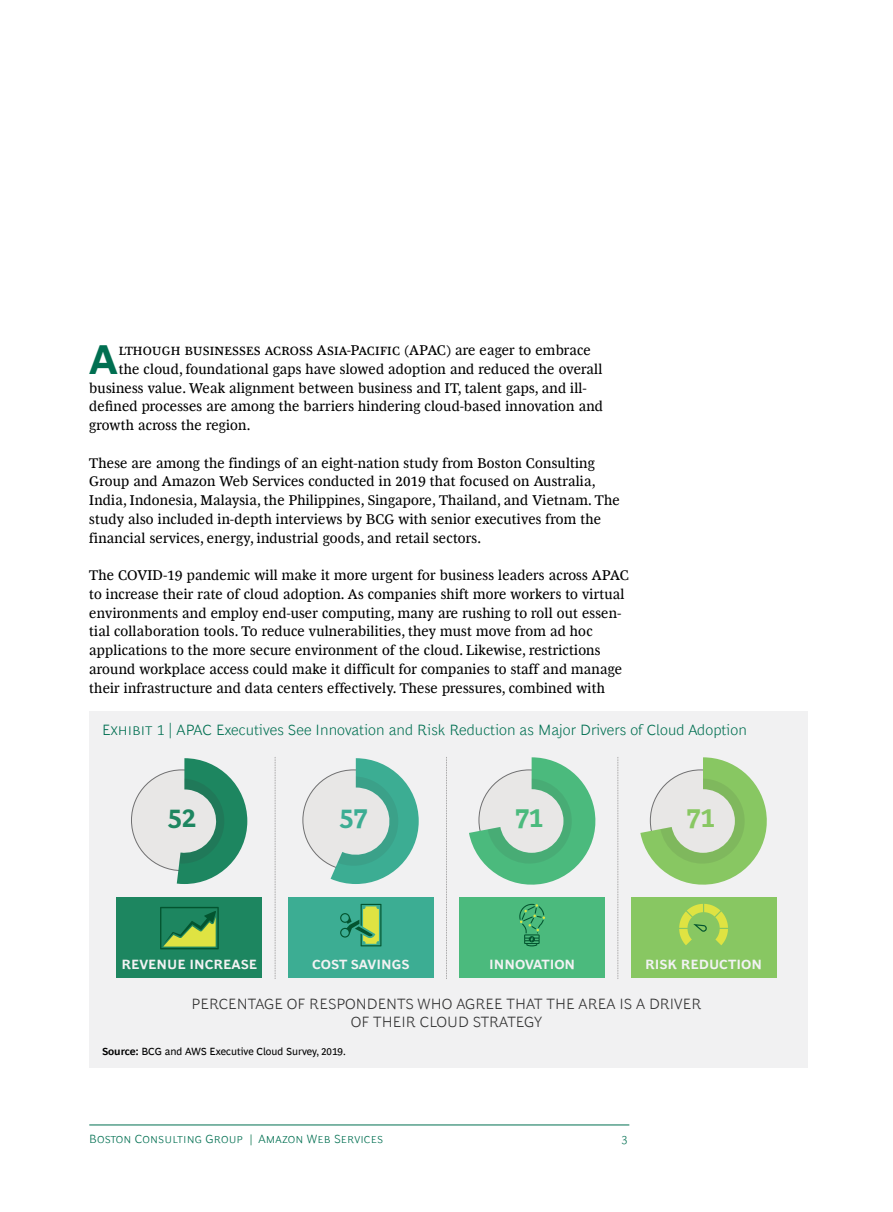
<style>
.page{position:relative;width:893px;height:1212px;background:#fff}
.page>*{position:absolute;margin:0;border:0;box-sizing:border-box;transform-origin:0 0}
.t1{font:700 41.85px "Henderson BCG Sans";color:#006f51}
.t2{font:700 27px "Henderson BCG Sans";color:#1d8660}
.t3{font:700 27px "Henderson BCG Sans";color:#3cad93}
.t4{font:700 27px "Henderson BCG Sans";color:#4bba7d}
.t5{font:700 27px "Henderson BCG Sans";color:#88c762}
.t6{font:300 15px "Henderson BCG Sans";letter-spacing:.005em;color:#006f51}
.t7{font:300 15px/18px "Henderson BCG Sans";color:#333;text-align:center}
.t8{font:14.25px/18.8px "Henderson BCG Serif";letter-spacing:.015em;color:#000}
.t9{font:700 13.5px "Henderson BCG Sans";color:#f2f2f3}
.t10{font:300 12px "Henderson BCG Sans";letter-spacing:.01em;color:#006f51}
.t11{font:10.5px "Henderson BCG Sans";color:#000}
.s1{font-weight:700}
.s2{font-weight:400;font-size:10.5px;color:#197c58}
</style>
<div class="page">
<hr style="left:89px;top:1125px;width:540px;height:1px;background:#006f51">
<div style="left:89px;top:711px;width:719px;height:357px;background:#f1f1f2"></div>
<svg style="left:275px;top:757px;width:1px;height:222px"></svg>
<svg style="left:446px;top:757px;width:1px;height:222px"></svg>
<svg style="left:617px;top:757px;width:1px;height:222px"></svg>
<div style="left:116px;top:897px;width:146px;height:81px;background:#1d8660"></div>
<div style="left:288px;top:897px;width:146px;height:81px;background:#3cad93"></div>
<div style="left:459px;top:897px;width:146px;height:81px;background:#4bba7d"></div>
<div style="left:631px;top:897px;width:145px;height:81px;background:#88c762"></div>
<div style="left:303px;top:770px;width:101px;height:100px;background:#e8e7e6;border-radius:50%"></div>
<div style="left:131px;top:770px;width:101px;height:100px;background:#e8e7e6;border-radius:50%"></div>
<svg style="left:160px;top:907px;width:59px;height:42px"></svg>
<svg style="left:340px;top:904px;width:41px;height:42px"></svg>
<svg style="left:519px;top:904px;width:26px;height:42px"></svg>
<svg style="left:679px;top:904px;width:49px;height:41px"></svg>
<svg style="left:469px;top:757px;width:127px;height:128px"></svg>
<svg style="left:331px;top:758px;width:88px;height:126px"></svg>
<svg style="left:177px;top:758px;width:70px;height:126px"></svg>
<svg style="left:640px;top:757px;width:127px;height:128px"></svg>
<h1 class="t1" style="left:89px;top:329px;width:30px">A</h1>
<p class="t8" style="left:119px;top:340px;width:473px">lthough businesses across Asia-Pacific (APAC) are eager to embrace</p>
<p class="t8" style="left:119px;top:358px;width:485px">the cloud, foundational gaps have slowed adoption and reduced the overall</p>
<p class="t8" style="left:89px;top:377px;width:499px">business value. Weak alignment between business and IT, talent gaps, and ill-</p>
<p class="t8" style="left:89px;top:396px;width:515px">defined processes are among the barriers hindering cloud-based innovation and</p>
<p class="t8" style="left:89px;top:415px;width:163px">growth across the region.</p>
<p class="t8" style="left:89px;top:452px;width:532px">These are among the findings of an eight-nation study from Boston Consulting Group and Amazon Web Services conducted in 2019 that focused on Australia, India, Indonesia, Malaysia, the Philippines, Singapore, Thailand, and Vietnam. The study also included in-depth interviews by BCG with senior executives from the financial services, energy, industrial goods, and retail sectors.</p>
<p class="t8" style="left:89px;top:565px;width:541px">The COVID-19 pandemic will make it more urgent for business leaders across APAC to increase their rate of cloud adoption. As companies shift more workers to virtual environments and employ end-user computing, many are rushing to roll out essen&shy;tial collaboration tools. To reduce vulnerabilities, they must move from ad hoc applications to the more secure environment of the cloud. Likewise, restrictions around workplace access could make it difficult for companies to staff and manage their infrastructure and data centers effectively. These pressures, combined with</p>
<p class="t6" style="left:102px;top:719px;width:646px">Exhibit 1 | APAC Executives See Innovation and Risk Reduction as Major Drivers of Cloud Adoption</p>
<h2 class="t2" style="left:168px;top:798px;width:30px">52</h2>
<p class="t9" style="left:121px;top:954px;width:137px">REVENUE INCREASE</p>
<h2 class="t3" style="left:340px;top:798px;width:30px">57</h2>
<p class="t9" style="left:312px;top:954px;width:99px">COST SAVINGS</p>
<h2 class="t4" style="left:515px;top:798px;width:30px">71</h2>
<p class="t9" style="left:489px;top:954px;width:88px">INNOVATION</p>
<h2 class="t5" style="left:687px;top:798px;width:30px">71</h2>
<p class="t9" style="left:645px;top:954px;width:118px">RISK REDUCTION</p>
<p class="t7" style="left:191px;top:993px;width:511px">PERCENTAGE OF RESPONDENTS WHO AGREE THAT THE AREA IS A DRIVER<br>OF THEIR CLOUD STRATEGY</p>
<p class="t11" style="left:102px;top:1044px;width:245px"><span class="s1">Source:</span> BCG and AWS Executive Cloud Survey, 2019.</p>
<p class="t10" style="left:89px;top:1129px;width:295px">Boston Consulting Group <span class="s2">|</span> Amazon Web Services</p>
<p class="t10" style="left:622px;top:1129px;width:8px">3</p>
</div>
